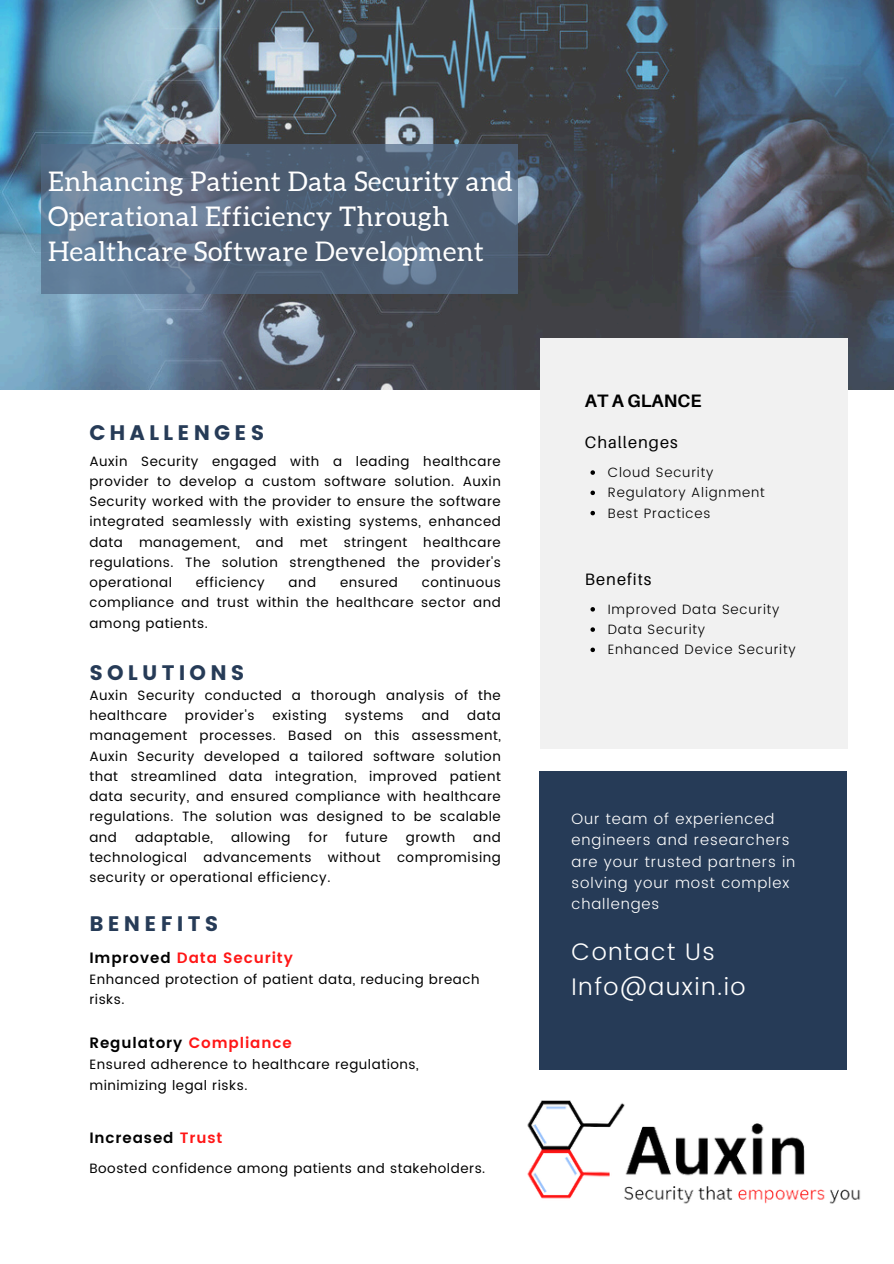
<style>
.page{position:relative;width:894px;height:1264px;background:#fff}
.page>*{position:absolute;margin:0;border:0;box-sizing:border-box;transform-origin:0 0}
.t1{font:27px/34.8px "Aleo";letter-spacing:.02em;color:#fff}
.t2{font:300 24px "Poppins";letter-spacing:.06em;color:#fff}
.t3{font:21px "Poppins";letter-spacing:.2em;color:#263b57}
.t4{font:700 18px "Aileron";color:#000}
.t5{font:16.5px "Aileron";letter-spacing:.06em;color:#000}
.t6{font:300 15px/21.3px "Poppins";letter-spacing:.06em;color:#fff}
.t7{font:600 15px "Poppins";letter-spacing:.06em;color:#000}
.t8{font:600 15px "Poppins";letter-spacing:.06em;color:#ff1616}
.t9{font:13.5px/20.2px "Poppins";letter-spacing:.04em;color:#000;text-align:justify}
.t10{font:300 13.5px "Poppins";letter-spacing:.06em;color:#000}
.s1{color:#000}
.s2{color:#ff1616}
</style>
<div class="page">
<img style="left:0;top:0;width:893px;height:389px">
<div style="left:539px;top:338px;width:308px;height:411px;background:#f1f1f1"></div>
<div style="left:539px;top:771px;width:307px;height:298px;background:#263b57"></div>
<svg style="left:41px;top:144px;width:476px;height:149px;background:#586b82"></svg>
<img style="left:527px;top:1100px;width:334px;height:104px">
<svg style="left:590px;top:607px;width:4px;height:4px"></svg>
<svg style="left:590px;top:627px;width:4px;height:5px"></svg>
<svg style="left:590px;top:647px;width:4px;height:5px"></svg>
<svg style="left:590px;top:470px;width:4px;height:5px"></svg>
<svg style="left:590px;top:490px;width:4px;height:5px"></svg>
<svg style="left:590px;top:511px;width:4px;height:4px"></svg>
<p class="t1" style="left:48px;top:165px;width:466px">Enhancing Patient Data Security and<br>Operational Efficiency Through<br>Healthcare Software Development</p>
<h2 class="t3" style="left:89px;top:420px;width:176px">CHALLENGES</h2>
<p class="t9" style="left:89px;top:451px;width:413px">Auxin Security engaged with a leading healthcare provider to develop a custom software solution. Auxin Security worked with the provider to ensure the software integrated seamlessly with existing systems, enhanced data management, and met stringent healthcare regulations. The solution strengthened the provider's operational</p>
<p class="t9" style="left:196px;top:572px;width:70px">efficiency</p>
<p class="t9" style="left:288px;top:572px;width:29px">and</p>
<p class="t9" style="left:340px;top:572px;width:59px">ensured</p>
<p class="t9" style="left:89px;top:572px;width:413px;text-indent:332px">continuous compliance and trust within the healthcare sector and among patients.</p>
<h6 class="t3" style="left:89px;top:660px;width:157px">SOLUTIONS</h6>
<h3 class="t9" style="left:89px;top:685px;width:413px">Auxin Security conducted a thorough analysis of the healthcare</h3>
<h3 class="t9" style="left:185px;top:705px;width:71px">provider's</h3>
<h3 class="t9" style="left:272px;top:705px;width:56px">existing</h3>
<h3 class="t9" style="left:345px;top:705px;width:60px">systems</h3>
<h3 class="t9" style="left:421px;top:705px;width:29px">and</h3>
<h3 class="t9" style="left:89px;top:705px;width:413px;text-indent:378px">data management processes. Based on this assessment, Auxin Security developed a tailored software solution that streamlined data integration, improved patient data security, and ensured compliance with healthcare regulations. The solution was designed to be scalable and</h3>
<h3 class="t9" style="left:135px;top:826px;width:79px">adaptable,</h3>
<h3 class="t9" style="left:231px;top:826px;width:61px">allowing</h3>
<h3 class="t9" style="left:308px;top:826px;width:21px">for</h3>
<h3 class="t9" style="left:345px;top:826px;width:44px">future</h3>
<h3 class="t9" style="left:405px;top:826px;width:51px">growth</h3>
<h3 class="t9" style="left:89px;top:826px;width:413px;text-indent:384px">and technological advancements without compromising security or operational efficiency.</h3>
<p class="t3" style="left:89px;top:911px;width:131px">BENEFITS</p>
<p class="t8" style="left:89px;top:949px;width:205px"><span class="s1">Improved</span> Data Security</p>
<p class="t9" style="left:89px;top:969px;width:391px">Enhanced protection of patient data, reducing breach risks.</p>
<p class="t7" style="left:89px;top:1034px;width:204px">Regulatory <span class="s2">Compliance</span></p>
<h6 class="t9" style="left:89px;top:1054px;width:331px">Ensured adherence to healthcare regulations, minimizing legal risks.</h6>
<h6 class="t7" style="left:89px;top:1128px;width:135px">Increased <span class="s2">Trust</span></h6>
<p class="t9" style="left:89px;top:1157px;width:397px">Boosted confidence among patients and stakeholders.</p>
<h3 class="t4" style="left:584px;top:389px;width:118px">AT A GLANCE</h3>
<p class="t5" style="left:584px;top:432px;width:94px">Challenges</p>
<p class="t10" style="left:607px;top:464px;width:107px">Cloud Security</p>
<p class="t10" style="left:607px;top:485px;width:158px">Regulatory Alignment</p>
<h3 class="t10" style="left:607px;top:505px;width:104px">Best Practices</h3>
<p class="t5" style="left:584px;top:569px;width:68px">Benefits</p>
<p class="t10" style="left:607px;top:601px;width:173px">Improved Data Security</p>
<p class="t10" style="left:607px;top:621px;width:99px">Data Security</p>
<h5 class="t10" style="left:607px;top:641px;width:189px">Enhanced Device Security</h5>
<h4 class="t6" style="left:571px;top:808px;width:225px">Our team of experienced engineers and researchers are your trusted partners in solving your most complex challenges</h4>
<h5 class="t2" style="left:571px;top:937px;width:145px">Contact Us</h5>
<p class="t2" style="left:571px;top:972px;width:175px">Info@auxin.io</p>
</div>
